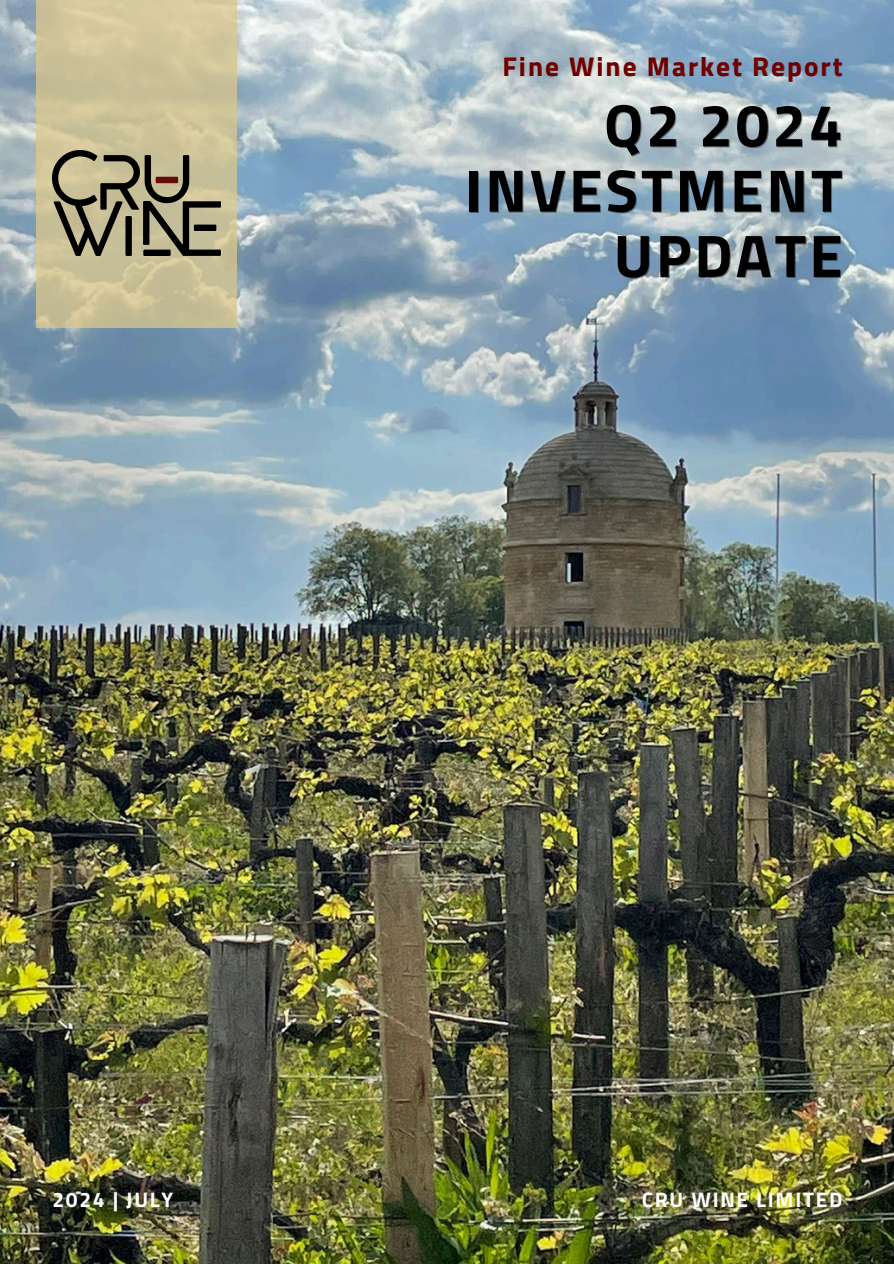
<style>
.page{position:relative;width:894px;height:1264px;background:#fff}
.page>*{position:absolute;margin:0;border:0;box-sizing:border-box;transform-origin:0 0}
.t1{font:700 60px "Titillium Web";letter-spacing:.05em;color:#000}
.t2{font:700 27px "Titillium Web";letter-spacing:.08em;color:#6e0000}
.t3{font:700 21px "Titillium Web";letter-spacing:.08em;color:#fff}
</style>
<div class="page">
<img style="left:0;top:0;width:893px;height:1263px">
<svg style="left:36px;top:0;width:201px;height:327px;background:#cdc398"></svg>
<img style="left:52px;top:150px;width:168px;height:105px">
<p class="t2" style="left:502px;top:45px;width:341px">Fine Wine Market Report</p>
<p class="t1" style="left:604px;top:78px;width:240px">Q2 2024</p>
<h2 class="t1" style="left:465px;top:144px;width:379px">INVESTMENT</h2>
<h1 class="t1" style="left:613px;top:209px;width:230px">UPDATE</h1>
<p class="t3" style="left:52px;top:1182px;width:122px">2024 | JULY</p>
<p class="t3" style="left:641px;top:1182px;width:202px">CRU WINE LIMITED</p>
</div>
